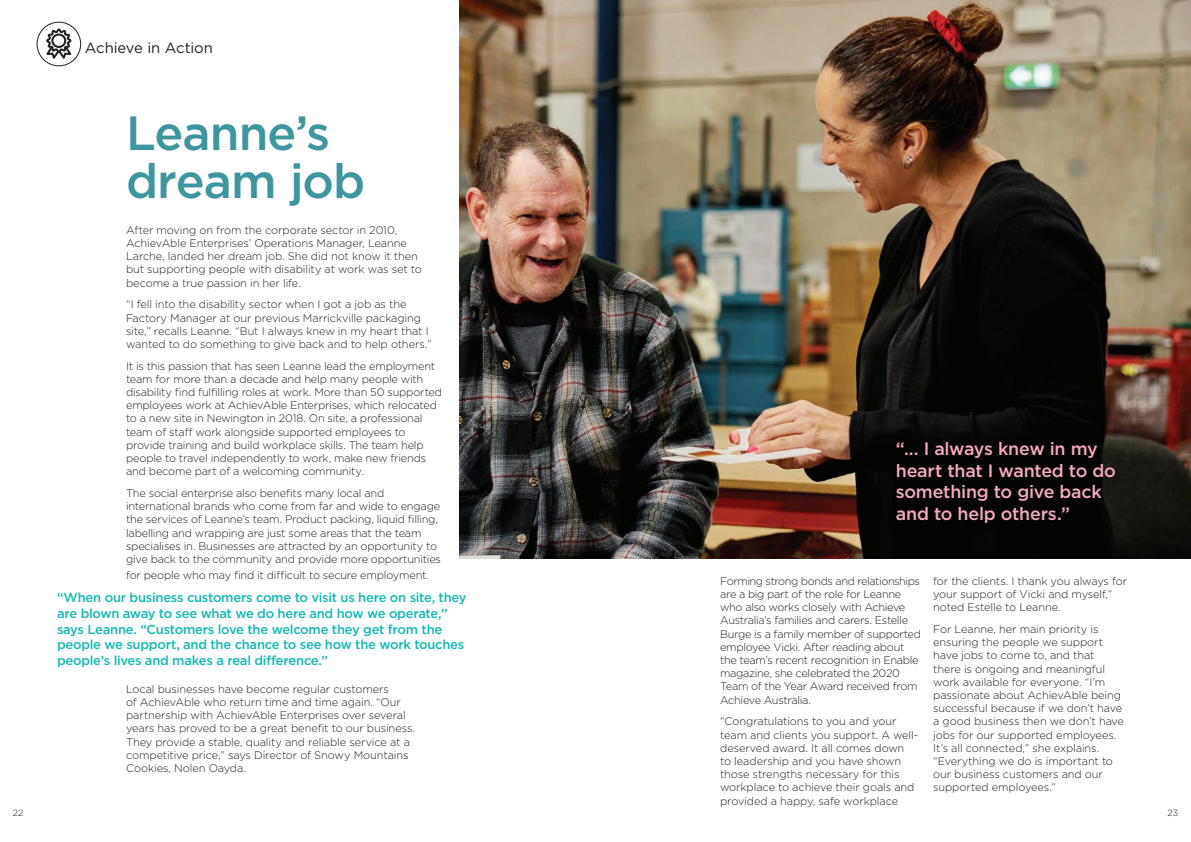
<style>
.page{position:relative;width:1191px;height:842px;background:#fff}
.page>*{position:absolute;margin:0;border:0;box-sizing:border-box;transform-origin:0 0}
.t1{font:500 48px/48px "Gotham";letter-spacing:-.02em;color:#3d969e}
.t2{font:500 17.8px/21.4px "Gotham";letter-spacing:-.01em;color:#f5a9c1}
.t3{font:14.8px "Gotham";letter-spacing:-.01em;color:#231f20}
.t4{font:500 13px/15.6px "Gotham";letter-spacing:-.02em;color:#15b9b2}
.t5{font:300 11px/13.2px "Gotham";letter-spacing:-.015em;color:#231f20}
.t6{font:300 11px/13.2px "Gotham";letter-spacing:-.035em;color:#231f20}
.t7{font:300 9px "Gotham";color:#231f20}
</style>
<div class="page">
<img style="left:459px;top:0;width:732px;height:558px">
<div style="left:37px;top:22px;width:44px;height:44px;border:1px solid #231f20;border-radius:50%"></div>
<svg style="left:47px;top:29px;width:24px;height:29px"></svg>
<h3 class="t3" style="left:85px;top:38px;width:129px">Achieve in Action</h3>
<h1 class="t1" style="left:126px;top:108px;width:241px">Leanne’s dream job</h1>
<p class="t5" style="left:126px;top:223px;width:297px">After moving on from the corporate sector in 2010, AchievAble Enterprises’ Operations Manager, Leanne Larche, landed her dream job. She did not know it then but supporting people with disability at work was set to become a true passion in her life.</p>
<p class="t5" style="left:126px;top:298px;width:307px">“I fell into the disability sector when I got a job as the Factory Manager at our previous Marrickville packaging site,” recalls Leanne. “But I always knew in my heart that I wanted to do something to give back and to help others.”</p>
<p class="t5" style="left:126px;top:359px;width:317px">It is this passion that has seen Leanne lead the employment team for more than a decade and help many people with disability find fulfilling roles at work. More than 50 supported employees work at AchievAble Enterprises, which relocated to a new site in Newington in 2018. On site, a professional team of staff work alongside supported employees to provide training and build workplace skills. The team help people to travel independently to work, make new friends and become part of a welcoming community.</p>
<p class="t5" style="left:126px;top:486px;width:316px">The social enterprise also benefits many local and international brands who come from far and wide to engage the services of Leanne’s team. Product packing, liquid filling, labelling and wrapping are just some areas that the team specialises in. Businesses are attracted by an opportunity to give back to the community and provide more opportunities</p>
<p class="t5" style="left:126px;top:568px;width:304px">for people who may find it difficult to secure employment.</p>
<p class="t4" style="left:57px;top:590px;width:411px">“When our business customers come to visit us here on site, they are blown away to see what we do here and how we operate,” says Leanne. “Customers love the welcome they get from the people we support, and the chance to see how the work touches people’s lives and makes a real difference.”</p>
<p class="t5" style="left:126px;top:682px;width:290px">Local businesses have become regular customers<br>of AchievAble who return time and time again. “Our partnership with AchievAble Enterprises over several years has proved to be a great benefit to our business.<br>They provide a stable, quality and reliable service at a competitive price,” says Director of Snowy Mountains Cookies, Nolen Oayda.</p>
<h2 class="t2" style="left:895px;top:438px;width:222px">“... I always knew in my heart that I wanted to do something to give back and to help others.”</h2>
<p class="t6" style="left:720px;top:574px;width:202px">Forming strong bonds and relationships are a big part of the role for Leanne who also works closely with Achieve Australia’s families and carers. Estelle Burge is a family member of supported employee Vicki. After reading about the team’s recent recognition in Enable magazine, she celebrated the 2020<br>Team of the Year Award received from Achieve Australia.</p>
<p class="t5" style="left:720px;top:715px;width:200px">“Congratulations to you and your team and clients you support. A well&shy;deserved award. It all comes down<br>to leadership and you have shown those strengths necessary for this workplace to achieve their goals and provided a happy, safe workplace</p>
<p class="t5" style="left:933px;top:574px;width:195px">for the clients. I thank you always for your support of Vicki and myself,” noted Estelle to Leanne.</p>
<p class="t5" style="left:933px;top:622px;width:192px">For Leanne, her main priority is ensuring the people we support have jobs to come to, and that there is ongoing and meaningful work available for everyone. “I’m passionate about AchievAble being successful because if we don’t have a good business then we don’t have jobs for our supported employees.<br>It’s all connected,” she explains. “Everything we do is important to our business customers and our supported employees.”</p>
<p class="t7" style="left:13px;top:807px;width:12px">22</p>
<p class="t7" style="left:1167px;top:807px;width:12px">23</p>
</div>
